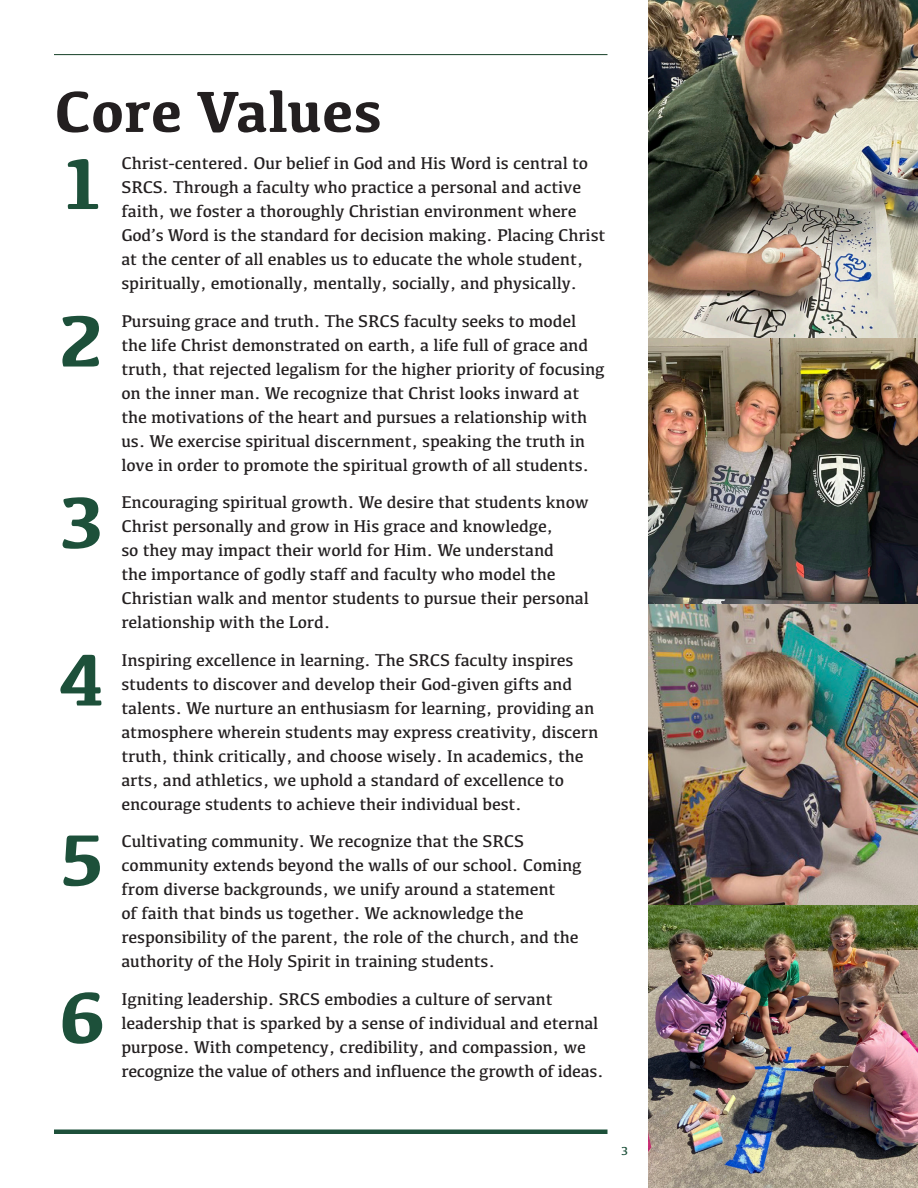
<style>
.page{position:relative;width:918px;height:1188px;background:#fff}
.page>*{position:absolute;margin:0;border:0;box-sizing:border-box;transform-origin:0 0}
.t1{font:700 75px "Kefa";color:#1d503a}
.t2{font:700 60px "Kefa";color:#231f20}
.t3{font:17.7px/24px "Kefa";letter-spacing:-.01em;color:#231f20}
.t4{font:12px "Kefa";color:#1d503a}
</style>
<div class="page">
<hr style="left:54px;top:54px;width:554px;height:1px;background:#2e533d">
<hr style="left:54px;top:1130px;width:554px;height:4px;background:#1d503a">
<img style="left:648px;top:904px;width:270px;height:284px">
<img style="left:648px;top:0;width:270px;height:338px">
<img style="left:648px;top:338px;width:270px;height:566px">
<p class="t2" style="left:54px;top:72px;width:330px">Core Values</p>
<p class="t3" style="left:122px;top:151px;width:485px">Christ-centered. Our belief in God and His Word is central to SRCS. Through a faculty who practice a personal and active faith, we foster a thoroughly Christian environment where God’s Word is the standard for decision making. Placing Christ at the center of all enables us to educate the whole student, spiritually, emotionally, mentally, socially, and physically.</p>
<p class="t3" style="left:122px;top:308px;width:485px">Pursuing grace and truth. The SRCS faculty seeks to model the life Christ demonstrated on earth, a life full of grace and truth, that rejected legalism for the higher priority of focusing on the inner man. We recognize that Christ looks inward at the motivations of the heart and pursues a relationship with us. We exercise spiritual discernment, speaking the truth in love in order to promote the spiritual growth of all students.</p>
<p class="t3" style="left:122px;top:490px;width:469px">Encouraging spiritual growth. We desire that students know Christ personally and grow in His grace and knowledge,<br>so they may impact their world for Him. We understand<br>the importance of godly staff and faculty who model the Christian walk and mentor students to pursue their personal relationship with the Lord.</p>
<p class="t3" style="left:122px;top:647px;width:478px">Inspiring excellence in learning. The SRCS faculty inspires students to discover and develop their God-given gifts and talents. We nurture an enthusiasm for learning, providing an atmosphere wherein students may express creativity, discern truth, think critically, and choose wisely. In academics, the arts, and athletics, we uphold a standard of excellence to encourage students to achieve their individual best.</p>
<p class="t3" style="left:122px;top:829px;width:462px">Cultivating community. We recognize that the SRCS community extends beyond the walls of our school. Coming from diverse backgrounds, we unify around a statement<br>of faith that binds us together. We acknowledge the responsibility of the parent, the role of the church, and the authority of the Holy Spirit in training students.</p>
<p class="t3" style="left:122px;top:986px;width:484px">Igniting leadership. SRCS embodies a culture of servant leadership that is sparked by a sense of individual and eternal purpose. With competency, credibility, and compassion, we recognize the value of others and influence the growth of ideas.</p>
<p class="t1" style="left:58px;top:134px;width:49px">1</p>
<p class="t1" style="left:58px;top:291px;width:49px">2</p>
<p class="t1" style="left:58px;top:473px;width:49px">3</p>
<p class="t1" style="left:58px;top:630px;width:49px">4</p>
<p class="t1" style="left:58px;top:810px;width:49px">5</p>
<p class="t1" style="left:58px;top:968px;width:49px">6</p>
<p class="t4" style="left:621px;top:1143px;width:9px">3</p>
</div>
